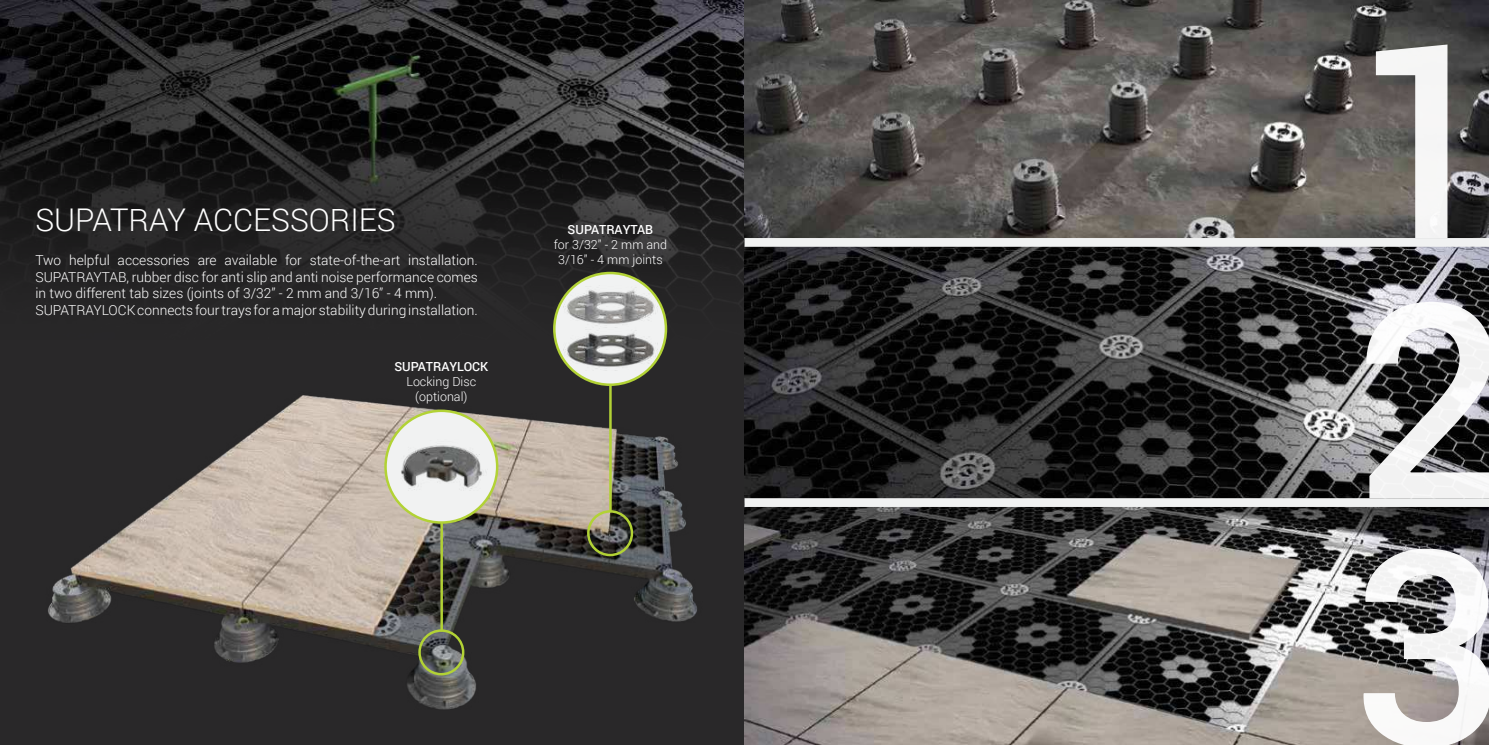
<style>
.page{position:relative;width:1489px;height:745px;background:#fff}
.page>*{position:absolute;margin:0;border:0;box-sizing:border-box;transform-origin:0 0}
.t1{font:500 271.88px/253.1px "Roboto";color:#fff;text-align:justify}
.t2{font:300 31.25px "Roboto";color:#fff}
.t3{font:300 13.75px/16.5px "Roboto";color:#fff}
.t4{font:300 12.5px/15px "Roboto";color:#fff;text-align:center}
.t5{font:500 12.5px "Roboto";color:#fff}
</style>
<div class="page">
<div style="left:0;top:0;width:1488px;height:744px;background:#292829"></div>
<img style="left:48px;top:386px;width:649px;height:324px">
<img style="left:0;top:0;width:744px;height:340px">
<hr style="left:609px;top:385px;width:2px;height:125px;background:#b2d235">
<hr style="left:440px;top:523px;width:3px;height:107px;background:#b2d235">
<div style="left:587px;top:510px;width:46px;height:46px;border:3px solid #b2d235;border-radius:50%"></div>
<div style="left:418px;top:629px;width:46px;height:46px;border:3px solid #b2d235;border-radius:50%"></div>
<div style="left:554px;top:273px;width:112px;height:111px;background:#f1f2f2;border-radius:50%"></div>
<div style="left:553px;top:271px;width:114px;height:115px;border:3px solid #b2d235;border-radius:50%"></div>
<div style="left:385px;top:410px;width:112px;height:112px;background:#f1f2f2;border-radius:50%"></div>
<div style="left:384px;top:409px;width:114px;height:114px;border:3px solid #b2d235;border-radius:50%"></div>
<img style="left:563px;top:285px;width:94px;height:85px">
<img style="left:386px;top:432px;width:110px;height:67px">
<img style="left:744px;top:0;width:744px;height:744px">
<div style="left:744px;top:238px;width:744px;height:9px;background:#f1f2f2"></div>
<div style="left:744px;top:498px;width:744px;height:8px;background:#f1f2f2"></div>
<h2 class="t2" style="left:35px;top:198px;width:362px">SUPATRAY ACCESSORIES</h2>
<p class="t3" style="left:35px;top:251px;width:444px">Two helpful accessories are available for state-of-the-art installation.<br>SUPATRAYTAB, rubber disc for anti slip and anti noise performance comes in two different tab sizes (joints of 3/32” - 2 mm and 3/16” - 4 mm).<br>SUPATRAYLOCK connects four trays for a major stability during installation.</p>
<p class="t5" style="left:394px;top:361px;width:95px">SUPATRAYLOCK</p>
<p class="t4" style="left:406px;top:373px;width:71px">Locking Disc (optional)</p>
<p class="t5" style="left:567px;top:224px;width:87px">SUPATRAYTAB</p>
<p class="t4" style="left:553px;top:236px;width:115px">for 3/32” - 2 mm and<br>3/16” - 4 mm joints</p>
<h1 class="t1" style="left:1351px;top:17px;width:159px">1<br>2<br>3</h1>
</div>
